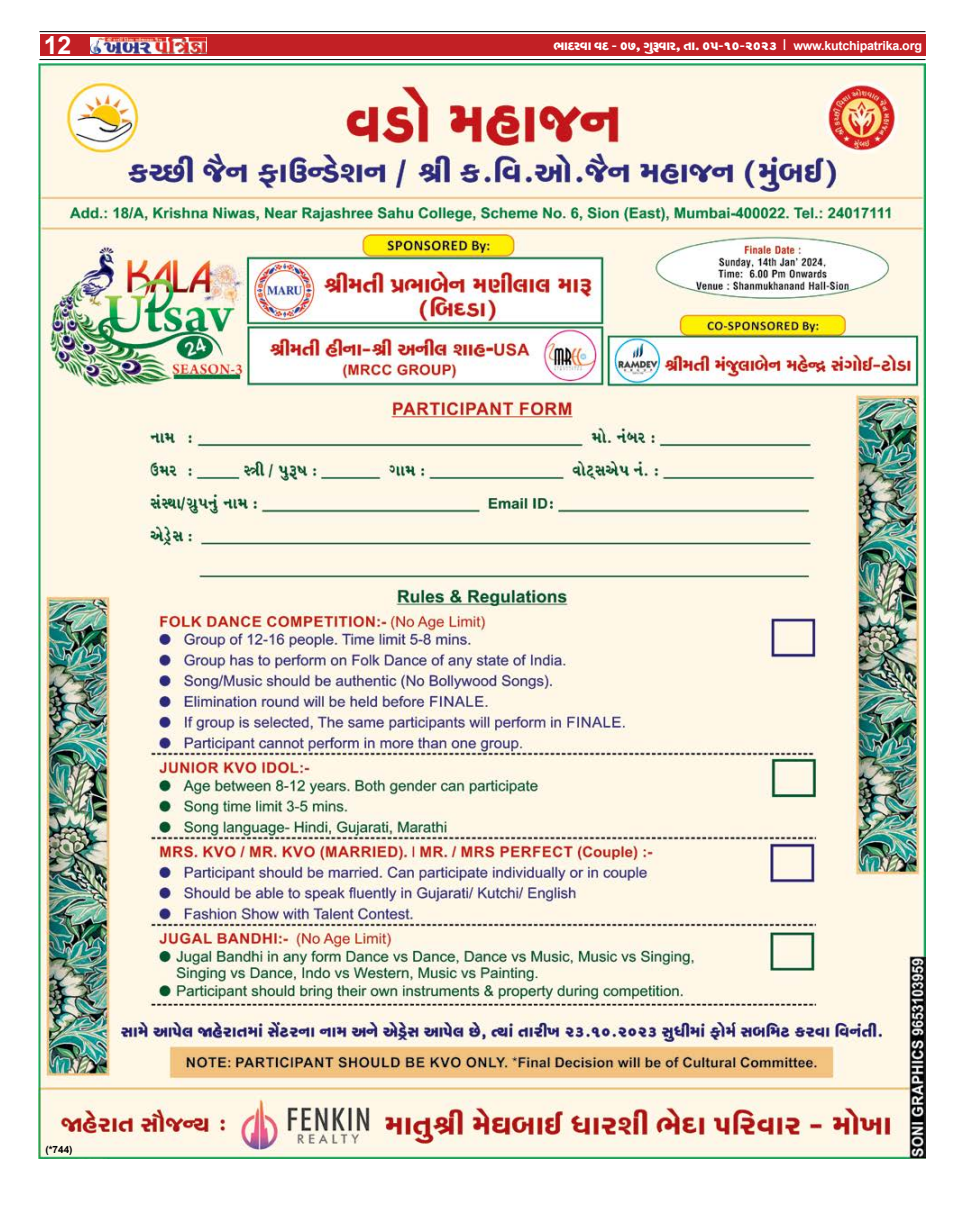
<style>
.page{position:relative;width:964px;height:1205px;background:#fff}
.page>*{position:absolute;margin:0;border:0;box-sizing:border-box;transform-origin:0 0}
.t1{font:700 25px "Arial";color:#fff}
.t2{font:15px "SHREE GUJ7";letter-spacing:-.02em;color:#fff}
.t3{font:700 10px "Arial";color:#000}
.s1{font-family:"Arial"}
.s2{font-family:"Arial";font-weight:700;font-size:12.5px}
</style>
<div class="page">
<div style="left:40px;top:35px;width:172px;height:21px;background:#c22025"></div>
<div style="left:212px;top:35px;width:714px;height:21px;background:#c22025"></div>
<hr style="left:39px;top:59px;width:886px;height:1px;background:#000">
<hr style="left:39px;top:31px;width:886px;height:1px;background:#000">
<img style="left:90px;top:37px;width:116px;height:17px">
<img style="left:39px;top:64px;width:886px;height:1095px">
<h1 class="t1" style="left:44px;top:27px;width:29px">12</h1>
<p class="t2" style="left:554px;top:39px;width:370px">cpv$fhp hv$ - 07, Nyê$hpf, sp. 05-10-2023 <span class="s1">I</span> <span class="s2">www.kutchipatrika.org</span></p>
<p class="t3" style="left:45px;top:1142px;width:29px">(*744)</p>
</div>
